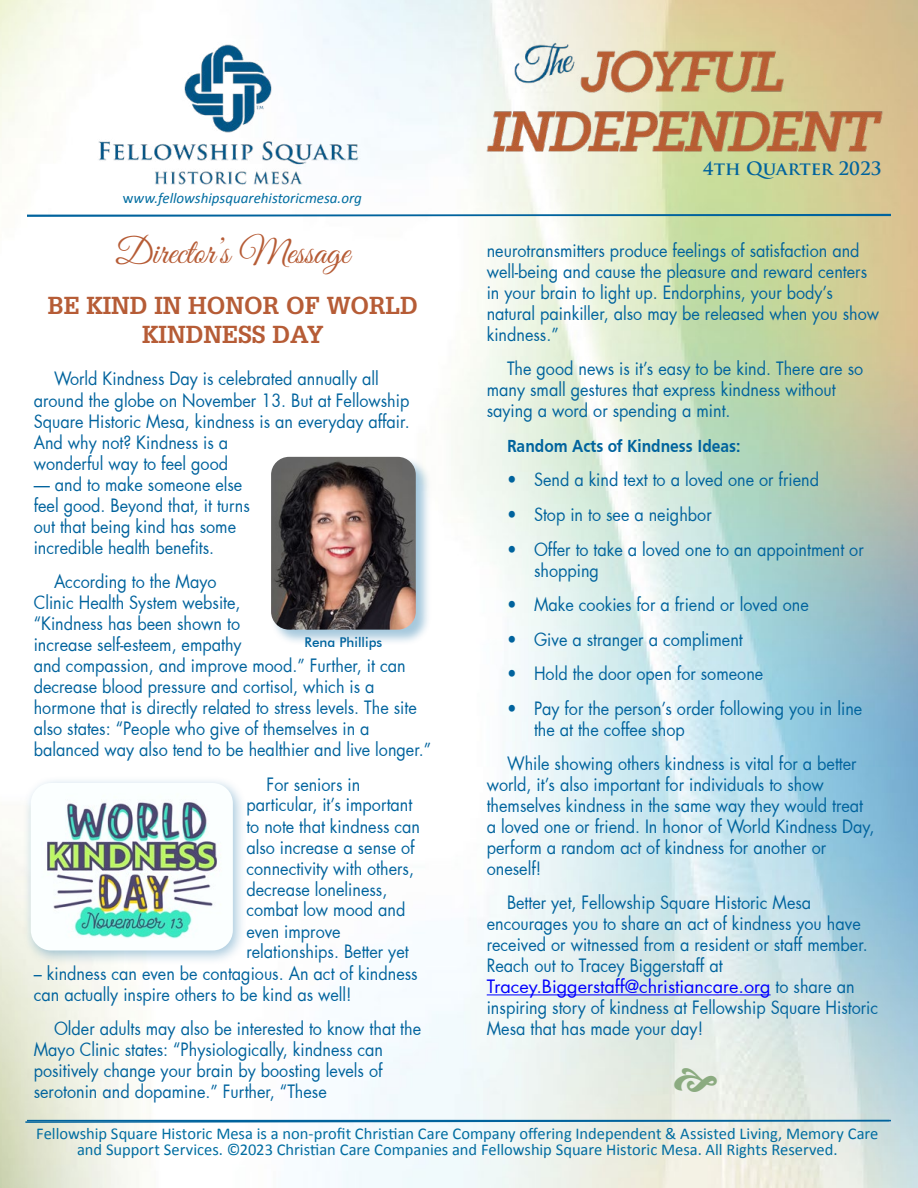
<style>
.page{position:relative;width:918px;height:1188px;background:#fff}
.page>*{position:absolute;margin:0;border:0;box-sizing:border-box;transform-origin:0 0}
.t1{font:36px "Great Vibes";color:#b65c36}
.t2{font:700 24px/28.8px "Glypha";color:#b65c36;text-align:center}
.t3{font:18px/21px "Futura";color:#00639d;scale:.9 1}
.t4{font:700 18px "Frutiger";color:#00639d;scale:.9 1}
.t5{font:700 18px "Trajan Pro";color:#00639d}
.t6{font:16.5px/16.5px "Calibri";color:#016da1;text-align:center}
.t7{font:italic 15px "Calibri";color:#006da1}
.t8{font:500 13.5px "Futura BT";color:#00639d}
.s1{font-style:normal}
.s2{color:#00f}
</style>
<div class="page">
<svg style="left:24px;top:1119px;width:867px;height:5px;background:#81b0c8"></svg>
<img style="left:481px;top:33px;width:408px;height:126px">
<img style="left:91px;top:36px;width:277px;height:161px">
<svg style="left:25px;top:213px;width:868px;height:5px"></svg>
<hr style="left:487px;top:994px;width:284px;height:1px;background:#00f">
<div style="left:270px;top:456px;width:162px;height:190px;background:#00639d;opacity:.35"></div>
<img style="left:271px;top:457px;width:145px;height:173px">
<div style="left:23px;top:775px;width:225px;height:191px;background:#00639d;opacity:.35"></div>
<img style="left:31px;top:783px;width:202px;height:167px">
<svg style="left:674px;top:1068px;width:43px;height:24px"></svg>
<p class="t7" style="left:123px;top:188px;width:241px"><span class="s1">w</span>ww.fellowshipsquarehistoricmesa.org</p>
<h1 class="t1" style="left:116px;top:232px;width:235px">Director’s Message</h1>
<h2 class="t2" style="left:48px;top:290px;width:372px">BE KIND IN HONOR OF WORLD<br>KINDNESS DAY</h2>
<p class="t3" style="left:34px;top:368px;width:419px;text-indent:20px">World Kindness Day is celebrated annually all around the globe on November 13. But at Fellowship Square Historic Mesa, kindness is an everyday affair.<br>And why not? Kindness is a<br>wonderful way to feel good</p>
<p class="t3" style="left:34px;top:473px;width:242px">— and to make someone else feel good. Beyond that, it turns out that being kind has some incredible health benefits.</p>
<p class="t3" style="left:34px;top:571px;width:443px;text-indent:20px">According to the Mayo<br>Clinic Health System website,<br>“Kindness has been shown to<br>increase self-esteem, empathy<br>and compassion, and improve mood.” Further, it can decrease blood pressure and cortisol, which is a hormone that is directly related to stress levels. The site also states: “People who give of themselves in a balanced way also tend to be healthier and live longer.”</p>
<p class="t3" style="left:246px;top:773px;width:195px;text-indent:20px">For seniors in particular, it’s important to note that kindness can also increase a sense of connectivity with others, decrease loneliness, combat low mood and even improve relationships. Better yet</p>
<p class="t3" style="left:34px;top:962px;width:428px">– kindness can even be contagious. An act of kindness can actually inspire others to be kind as well!</p>
<p class="t3" style="left:34px;top:1018px;width:432px;text-indent:20px">Older adults may also be interested to know that the Mayo Clinic states: “Physiologically, kindness can positively change your brain by boosting levels of serotonin and dopamine.” Further, “These</p>
<p class="t8" style="left:305px;top:634px;width:79px">Rena Phillips</p>
<p class="t5" style="left:703px;top:158px;width:180px">4TH QUARTER 2023</p>
<p class="t3" style="left:487px;top:240px;width:438px">neurotransmitters produce feelings of satisfaction and well-being and cause the pleasure and reward centers in your brain to light up. Endorphins, your body’s natural painkiller, also may be released when you show kindness.”</p>
<p class="t3" style="left:487px;top:358px;width:420px;text-indent:20px">The good news is it’s easy to be kind. There are so many small gestures that express kindness without saying a word or spending a mint.</p>
<p class="t4" style="left:507px;top:436px;width:261px">Random Acts of Kindness Ideas:</p>
<p class="t3" style="left:507px;top:469px;width:348px">• Send a kind text to a loved one or friend</p>
<p class="t3" style="left:507px;top:504px;width:229px">• Stop in to see a neighbor</p>
<p class="t3" style="left:534px;top:538px;width:368px;text-indent:-27px">• Offer to take a loved one to an appointment or shopping</p>
<p class="t3" style="left:507px;top:594px;width:337px">• Make cookies for a friend or loved one</p>
<p class="t3" style="left:507px;top:628px;width:264px">• Give a stranger a compliment</p>
<p class="t3" style="left:507px;top:663px;width:286px">• Hold the door open for someone</p>
<p class="t3" style="left:534px;top:697px;width:366px;text-indent:-27px">• Pay for the person’s order following you in line the at the coffee shop</p>
<p class="t3" style="left:487px;top:753px;width:432px;text-indent:20px">While showing others kindness is vital for a better world, it’s also important for individuals to show themselves kindness in the same way they would treat a loved one or friend. In honor of World Kindness Day, perform a random act of kindness for another or oneself!</p>
<p class="t3" style="left:487px;top:892px;width:436px;text-indent:20px">Better yet, Fellowship Square Historic Mesa encourages you to share an act of kindness you have received or witnessed from a resident or staff member.<br>Reach out to Tracey Biggerstaff at <span class="s2">Tracey.Biggerstaff@christiancare.org</span> to share an inspiring story of kindness at Fellowship Square Historic Mesa that has made your day!</p>
<p class="t6" style="left:36px;top:1125px;width:844px">Fellowship Square Historic Mesa is a non-profit Christian Care Company offering Independent &amp; Assisted Living, Memory Care and Support Services. ©2023 Christian Care Companies and Fellowship Square Historic Mesa. All Rights Reserved.</p>
</div>
